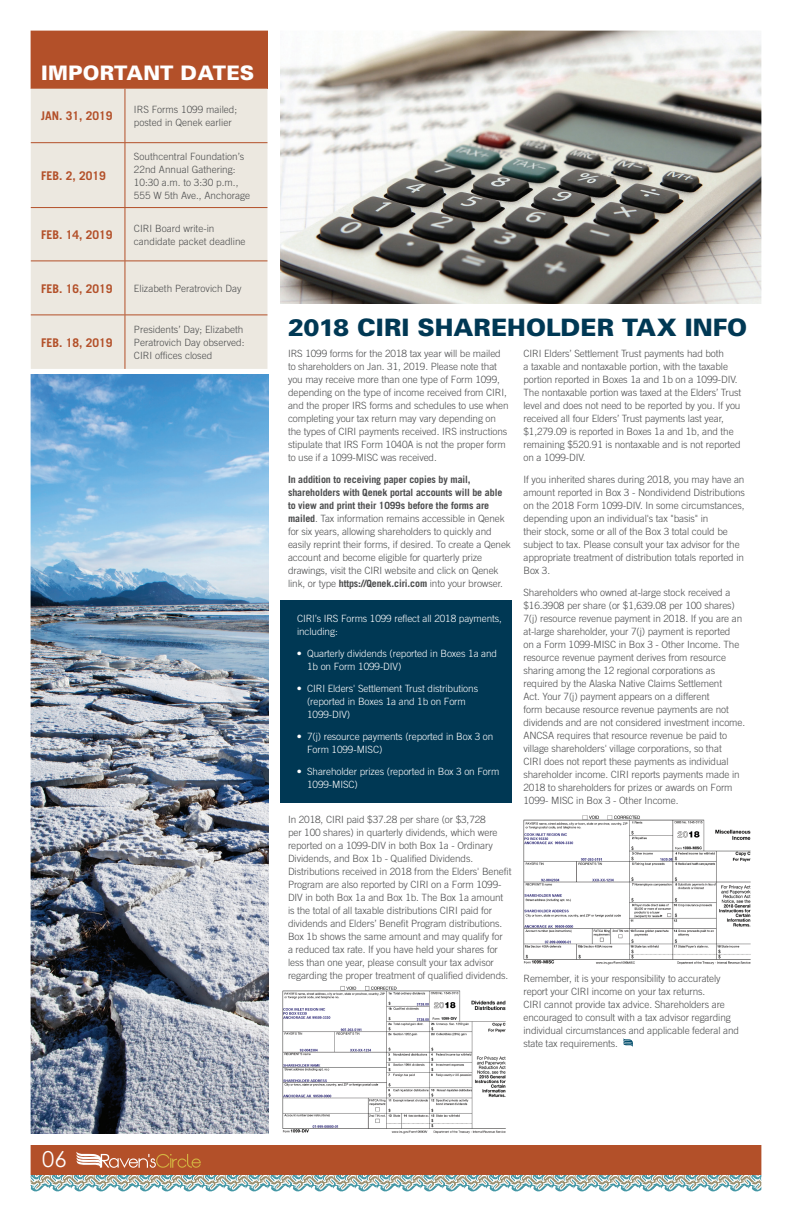
<style>
.page{position:relative;width:792px;height:1224px;background:#fff}
.page>*{position:absolute;margin:0;border:0;box-sizing:border-box;transform-origin:0 0}
._2-HEADLINE{font:900 24px "Univers";color:#003854}
.t1{font:22px "Century Gothic";color:#fff}
._2-HEADLINE-2{font:900 20px "Univers";letter-spacing:.01em;color:#fff}
._1-COPY_Black{font:700 12px "Trade Gothic";color:#b35029}
._2-HEADLINE-3{font:300 10px/13px "Trade Gothic";letter-spacing:-.01em;color:#4b4c4d}
._2-HEADLINE-4{font:300 10px/13px "Trade Gothic";letter-spacing:-.01em;color:#fff}
._1-COPY_Black-2{font:300 10px/13px "Trade Gothic";color:#4b4c4d}
.s1{font-weight:700}
</style>
<div class="page">
<img style="left:30px;top:30px;width:732px;height:1162px">
<p class="_2-HEADLINE-2" style="left:41px;top:60px;width:215px">IMPORTANT DATES</p>
<p class="_1-COPY_Black" style="left:41px;top:109px;width:73px">JAN. 31, 2019</p>
<p class="_1-COPY_Black-2" style="left:134px;top:103px;width:105px">IRS Forms 1099 mailed; posted in Qenek earlier</p>
<p class="_1-COPY_Black" style="left:41px;top:168px;width:66px">FEB. 2, 2019</p>
<p class="_1-COPY_Black-2" style="left:134px;top:149px;width:118px">Southcentral Foundation’s<br>22nd Annual Gathering:<br>10:30 a.m. to 3:30 p.m.,<br>555 W 5th Ave., Anchorage</p>
<p class="_1-COPY_Black" style="left:41px;top:227px;width:73px">FEB. 14, 2019</p>
<p class="_1-COPY_Black-2" style="left:134px;top:221px;width:113px">CIRI Board write-in candidate packet deadline</p>
<p class="_1-COPY_Black" style="left:41px;top:281px;width:73px">FEB. 16, 2019</p>
<p class="_1-COPY_Black-2" style="left:134px;top:282px;width:109px">Elizabeth Peratrovich Day</p>
<p class="_1-COPY_Black" style="left:41px;top:335px;width:73px">FEB. 18, 2019</p>
<p class="_1-COPY_Black-2" style="left:134px;top:323px;width:112px;text-align:justify">Presidents’ Day; Elizabeth Peratrovich Day observed:<br>CIRI offices closed</p>
<p class="_2-HEADLINE" style="left:288px;top:313px;width:461px">2018 CIRI SHAREHOLDER TAX INFO</p>
<p class="_2-HEADLINE-3" style="left:288px;top:347px;width:222px">IRS 1099 forms for the 2018 tax year will be mailed to shareholders on Jan. 31, 2019. Please note that you may receive more than one type of Form 1099, depending on the type of income received from CIRI, and the proper IRS forms and schedules to use when completing your tax return may vary depending on the types of CIRI payments received. IRS instructions stipulate that IRS Form 1040A is not the proper form to use if a 1099-MISC was received.</p>
<p class="_2-HEADLINE-3" style="left:288px;top:473px;width:224px"><span class="s1">In addition to receiving paper copies by mail, shareholders with Qenek portal accounts will be able to view and print their 1099s before the forms are mailed</span>. Tax information remains accessible in Qenek for six years, allowing shareholders to quickly and easily reprint their forms, if desired. To create a Qenek account and become eligible for quarterly prize drawings, visit the CIRI website and click on Qenek link, or type <span class="s1">https://Qenek.ciri.com</span> into your browser.</p>
<p class="_2-HEADLINE-4" style="left:297px;top:612px;width:206px">CIRI’s IRS Forms 1099 reflect all 2018 payments, including:</p>
<p class="_2-HEADLINE-4" style="left:307px;top:647px;width:192px;text-indent:-10px">• Quarterly dividends (reported in Boxes 1a and<br>1b on Form 1099-DIV)</p>
<p class="_2-HEADLINE-4" style="left:307px;top:682px;width:173px;text-indent:-10px">• CIRI Elders' Settlement Trust distributions (reported in Boxes 1a and 1b on Form<br>1099-DIV)</p>
<p class="_2-HEADLINE-4" style="left:307px;top:730px;width:188px;text-indent:-10px">• 7(j) resource payments (reported in Box 3 on<br>Form 1099-MISC)</p>
<p class="_2-HEADLINE-4" style="left:307px;top:765px;width:194px;text-indent:-10px">• Shareholder prizes (reported in Box 3 on Form<br>1099-MISC)</p>
<p class="_2-HEADLINE-3" style="left:288px;top:813px;width:225px">In 2018, CIRI paid $37.28 per share (or $3,728<br>per 100 shares) in quarterly dividends, which were reported on a 1099-DIV in both Box 1a - Ordinary Dividends, and Box 1b - Qualified Dividends.<br>Distributions received in 2018 from the Elders' Benefit Program are also reported by CIRI on a Form 1099- DIV in both Box 1a and Box 1b. The Box 1a amount is the total of all taxable distributions CIRI paid for dividends and Elders’ Benefit Program distributions.<br>Box 1b shows the same amount and may qualify for<br>a reduced tax rate. If you have held your shares for less than one year, please consult your tax advisor regarding the proper treatment of qualified dividends.</p>
<p class="_2-HEADLINE-3" style="left:523px;top:347px;width:219px">CIRI Elders’ Settlement Trust payments had both<br>a taxable and nontaxable portion, with the taxable portion reported in Boxes 1a and 1b on a 1099-DIV.<br>The nontaxable portion was taxed at the Elders’ Trust level and does not need to be reported by you. If you received all four Elders’ Trust payments last year, $1,279.09 is reported in Boxes 1a and 1b, and the remaining $520.91 is nontaxable and is not reported on a 1099-DIV.</p>
<p class="_2-HEADLINE-3" style="left:523px;top:473px;width:223px">If you inherited shares during 2018, you may have an amount reported in Box 3 - Nondividend Distributions on the 2018 Form 1099-DIV. In some circumstances, depending upon an individual's tax "basis" in<br>their stock, some or all of the Box 3 total could be subject to tax. Please consult your tax advisor for the appropriate treatment of distribution totals reported in Box 3.</p>
<p class="_2-HEADLINE-3" style="left:523px;top:586px;width:223px">Shareholders who owned at-large stock received a $16.3908 per share (or $1,639.08 per 100 shares)<br>7(j) resource revenue payment in 2018. If you are an at-large shareholder, your 7(j) payment is reported<br>on a Form 1099-MISC in Box 3 - Other Income. The resource revenue payment derives from resource sharing among the 12 regional corporations as required by the Alaska Native Claims Settlement<br>Act. Your 7(j) payment appears on a different<br>form because resource revenue payments are not dividends and are not considered investment income.<br>ANCSA requires that resource revenue be paid to village shareholders' village corporations, so that<br>CIRI does not report these payments as individual shareholder income. CIRI reports payments made in 2018 to shareholders for prizes or awards on Form 1099- MISC in Box 3 - Other Income.</p>
<p class="_2-HEADLINE-3" style="left:523px;top:972px;width:217px">Remember, it is your responsibility to accurately report your CIRI income on your tax returns.<br>CIRI cannot provide tax advice. Shareholders are encouraged to consult with a tax advisor regarding individual circumstances and applicable federal and state tax requirements.</p>
<h2 class="t1" style="left:42px;top:1145px;width:26px">06</h2>
</div>
